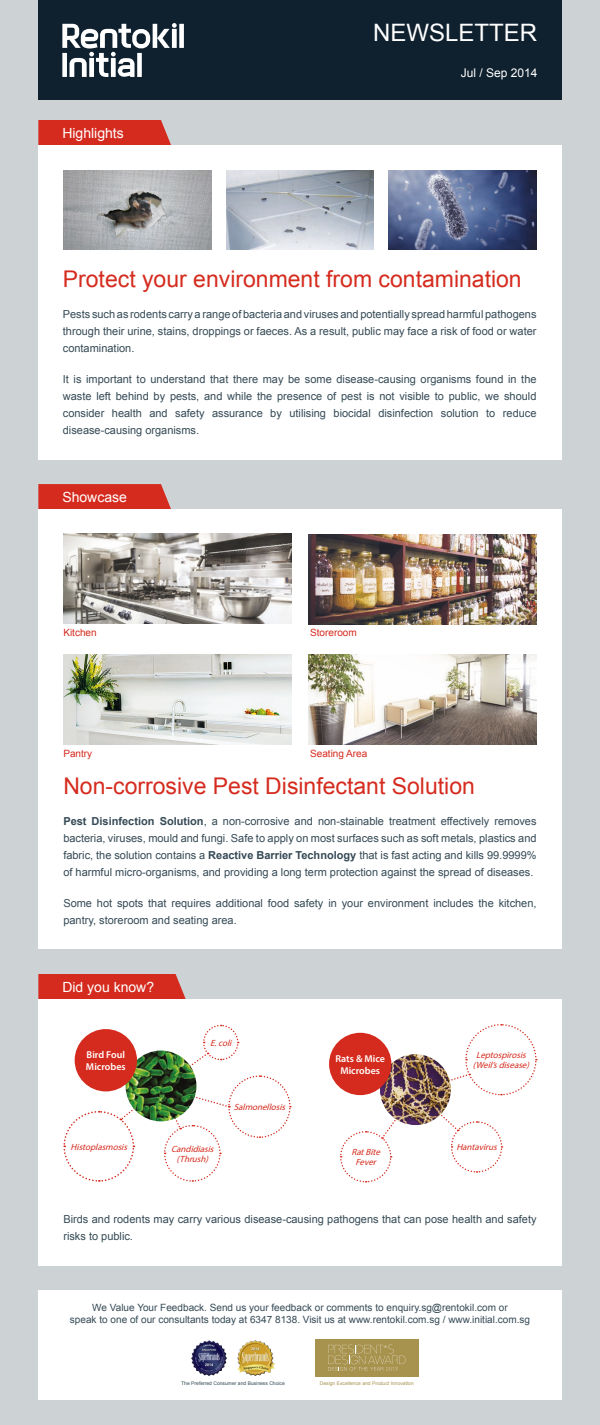
<style>
.page{position:relative;width:600px;height:1425px;background:#cdd2d4}
.page>*{position:absolute;margin:0;border:0;box-sizing:border-box;transform-origin:0 0}
.t1{font:24px "Arial";color:#fff}
.t2{font:23px "Arial";color:#d52b1e}
.t3{font:14px "Arial";color:#fff}
.t4{font:12px "Arial";color:#fff}
.t5{font:11px/17px "Arial";color:#354a55;text-align:justify}
.t6{font:10px/12px "Arial";color:#354a55;text-align:center}
.t7{font:10px "Arial";color:#d52b1e}
.t8{font:600 10px/12px "Myriad Pro";color:#fff;text-align:center}
.t9{font:italic 9px/10px "Myriad Pro";color:#d52b1e;text-align:center}
.t10{font:5px "Arial";color:#354a55}
.t11{font:5px "Arial";color:#a7934e}
.s1{font-weight:700}
</style>
<div class="page">
<div style="left:38px;top:120px;width:133px;height:25px;background:#d52b1e"></div>
<div style="left:38px;top:145px;width:524px;height:314px;background:#fff"></div>
<div style="left:38px;top:0;width:524px;height:100px;background:#0f202e"></div>
<svg style="left:62px;top:23px;width:122px;height:54px"></svg>
<svg style="left:38px;top:484px;width:133px;height:25px;background:#d43225"></svg>
<div style="left:38px;top:509px;width:524px;height:440px;background:#fff"></div>
<img style="left:63px;top:534px;width:228px;height:90px">
<img style="left:63px;top:655px;width:228px;height:90px">
<img style="left:309px;top:534px;width:228px;height:90px">
<img style="left:309px;top:655px;width:228px;height:90px">
<div style="left:38px;top:974px;width:148px;height:25px;background:#d52b1e"></div>
<div style="left:38px;top:999px;width:524px;height:266px;background:#fff"></div>
<div style="left:329px;top:1033px;width:62px;height:62px;background:#d52b1e;border-radius:50%"></div>
<svg style="left:339px;top:1024px;width:198px;height:159px"></svg>
<svg style="left:63px;top:1024px;width:228px;height:158px"></svg>
<img style="left:126px;top:1051px;width:70px;height:70px;border-radius:35px">
<div style="left:75px;top:1029px;width:62px;height:62px;background:#d52b1e;border-radius:50%"></div>
<img style="left:63px;top:170px;width:148px;height:80px">
<img style="left:226px;top:170px;width:148px;height:80px">
<img style="left:389px;top:170px;width:148px;height:80px">
<div style="left:38px;top:1290px;width:524px;height:110px;background:#fff"></div>
<img style="left:237px;top:1340px;width:39px;height:36px">
<img style="left:191px;top:1340px;width:36px;height:36px">
<div style="left:315px;top:1339px;width:104px;height:38px;background:#a7934e"></div>
<svg style="left:328px;top:1345px;width:78px;height:26px"></svg>
<h1 class="t1" style="left:373px;top:19px;width:166px">NEWSLETTER</h1>
<p class="t3" style="left:62px;top:125px;width:63px">Highlights</p>
<p class="t4" style="left:461px;top:66px;width:78px">Jul / Sep 2014</p>
<h2 class="t2" style="left:63px;top:266px;width:460px">Protect your environment from contamination</h2>
<p class="t5" style="left:63px;top:306px;width:475px">Pests such as rodents carry a range of bacteria and viruses and potentially spread harmful pathogens through their urine, stains, droppings or faeces. As a result, public may face a risk of food or water contamination.</p>
<p class="t5" style="left:63px;top:371px;width:475px">It is important to understand that there may be some disease-causing organisms found in the waste left behind by pests, and while the presence of pest is not visible to public, we should consider health and safety assurance by utilising biocidal disinfection solution to reduce disease-causing organisms.</p>
<p class="t3" style="left:62px;top:489px;width:66px">Showcase</p>
<p class="t7" style="left:63px;top:627px;width:35px">Kitchen</p>
<p class="t7" style="left:63px;top:748px;width:30px">Pantry</p>
<p class="t7" style="left:310px;top:627px;width:48px">Storeroom</p>
<p class="t7" style="left:310px;top:748px;width:59px">Seating Area</p>
<h2 class="t2" style="left:63px;top:773px;width:413px">Non-corrosive Pest Disinfectant Solution</h2>
<p class="t5" style="left:63px;top:812px;width:475px"><span class="s1">Pest Disinfection Solution</span>, a non-corrosive and non-stainable treatment effectively removes bacteria, viruses, mould and fungi. Safe to apply on most surfaces such as soft metals, plastics and fabric, the solution contains a <span class="s1">Reactive Barrier Technology</span> that is fast acting and kills 99.9999% of harmful micro-organisms, and providing a long term protection against the spread of diseases.</p>
<p class="t5" style="left:63px;top:895px;width:475px">Some hot spots that requires additional food safety in your environment includes the kitchen, pantry, storeroom and seating area.</p>
<p class="t3" style="left:62px;top:979px;width:93px">Did you know?</p>
<p class="t8" style="left:86px;top:1048px;width:41px;text-align:left">Bird Foul<br>Microbes</p>
<p class="t9" style="left:210px;top:1038px;width:26px">E.coli</p>
<p class="t9" style="left:234px;top:1102px;width:56px">Salmonellosis</p>
<p class="t9" style="left:71px;top:1142px;width:61px">Histoplasmosis</p>
<p class="t9" style="left:171px;top:1144px;width:47px">Candidiasis (Thrush)</p>
<p class="t8" style="left:335px;top:1052px;width:51px">Rats &amp; Mice<br>Microbes</p>
<p class="t9" style="left:351px;top:1147px;width:33px">RatBite<br>Fever</p>
<p class="t9" style="left:473px;top:1050px;width:60px">Leptospirosis (Weil’sdisease)</p>
<p class="t9" style="left:456px;top:1142px;width:45px">Hantavirus</p>
<p class="t5" style="left:63px;top:1211px;width:475px">Birds and rodents may carry various disease-causing pathogens that can pose health and safety risks to public.</p>
<p class="t6" style="left:70px;top:1302px;width:462px">We Value Your Feedback. Send us your feedback or comments to enquiry.sg@rentokil.com or<br>speak to one of our consultants today at 6347 8138. Visit us at www.rentokil.com.sg / www.initial.com.sg</p>
<p class="t10" style="left:181px;top:1380px;width:105px">The Preferred Consumer and Business Choice</p>
<p class="t11" style="left:320px;top:1380px;width:95px">Design Excellence and Product Innovation</p>
</div>
